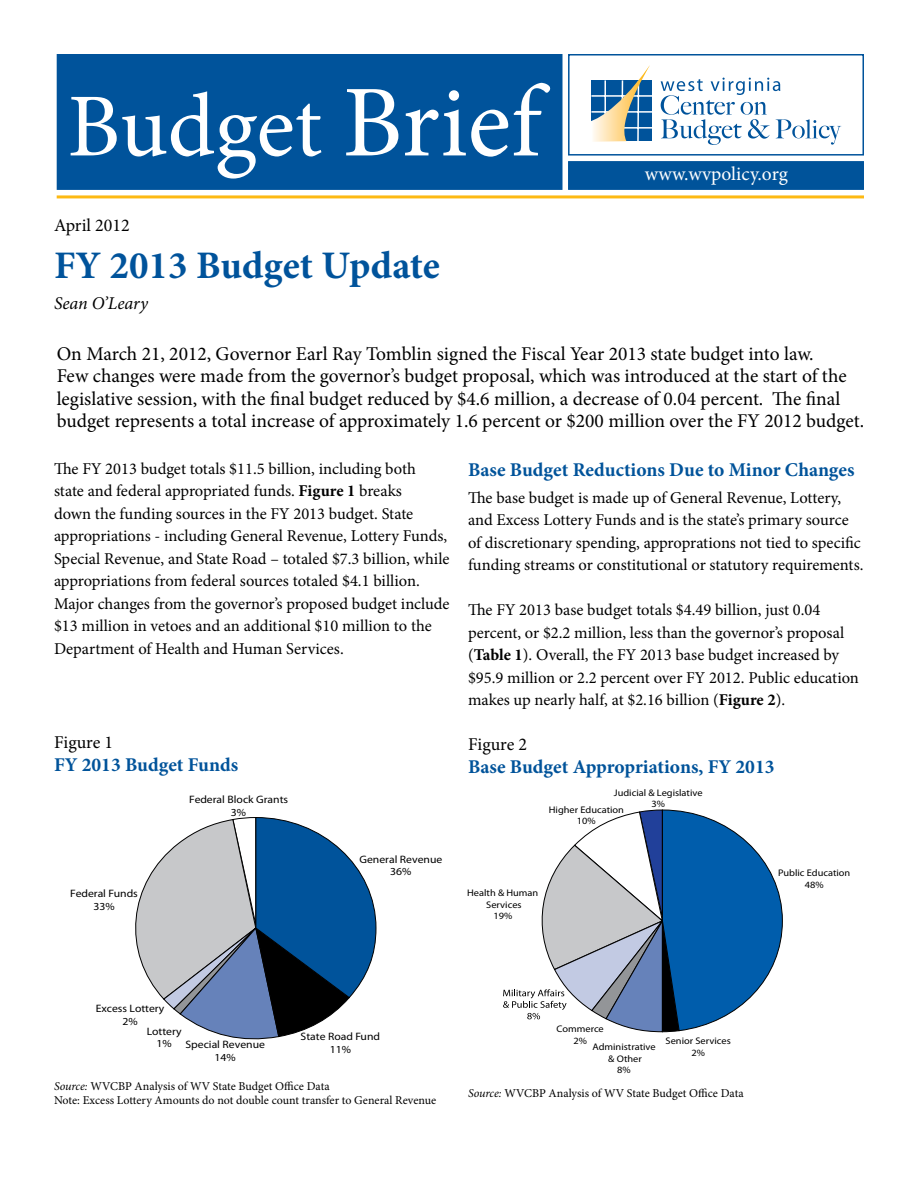
<style>
.page{position:relative;width:918px;height:1188px;background:#fff}
.page>*{position:absolute;margin:0;border:0;box-sizing:border-box;transform-origin:0 0}
.t1{font:90px "Minion Pro";color:#fff}
.t2{font:700 39px "Minion Pro";color:#00539b}
.t3{font:19.5px/22.5px "Minion Pro";color:#000}
.t4{font:700 19.5px "Minion Pro";color:#00539a}
.t5{font:19.5px "Minion Pro";color:#fff}
.t6{font:18px "Minion Pro";color:#000}
.t7{font:italic 18px "Minion Pro";letter-spacing:-.005em;color:#000}
.t8{font:16.5px/22.5px "Minion Pro";color:#000}
.t9{font:12px/13.5px "Minion Pro";color:#000}
.t10{font:10.8px/12.9px "Myriad Pro";color:#000;text-align:center;scale:1.09 1}
.t11{font:9.6px/11.6px "Myriad Pro";color:#000;text-align:center;scale:1.08 1}
.s1{font-size:102px}
.s2{font-weight:700}
.s3{font-style:italic}
</style>
<div class="page">
<div style="left:568px;top:54px;width:296px;height:102px;background:#fff;border:2px solid #00539b"></div>
<div style="left:57px;top:54px;width:505px;height:136px;background:#00539b;border:2px solid #00539b"></div>
<div style="left:568px;top:161px;width:296px;height:29px;background:#00539a;border:2px solid #00539b"></div>
<hr style="left:57px;top:195px;width:807px;height:3px;background:#fdb913">
<svg style="left:591px;top:65px;width:61px;height:77px"></svg>
<svg style="left:661px;top:78px;width:180px;height:67px"></svg>
<svg style="left:135px;top:817px;width:242px;height:223px"></svg>
<svg style="left:503px;top:809px;width:280px;height:224px"></svg>
<h1 class="t1" style="left:67px;top:66px;width:475px">Budget <span class="s1">Brief</span></h1>
<p class="t5" style="left:645px;top:160px;width:144px">www.wvpolicy.org</p>
<p class="t6" style="left:54px;top:213px;width:77px">April 2012</p>
<h2 class="t2" style="left:54px;top:238px;width:387px">FY 2013 Budget Update</h2>
<p class="t7" style="left:54px;top:291px;width:95px">Sean O’Leary</p>
<p class="t3" style="left:57px;top:342px;width:809px">On March 21, 2012, Governor Earl Ray Tomblin signed the Fiscal Year 2013 state budget into law.<br>Few changes were made from the governor’s budget proposal, which was introduced at the start of the legislative session, with the final budget reduced by $4.6 million, a decrease of 0.04 percent. The final budget represents a total increase of approximately 1.6 percent or $200 million over the FY 2012 budget.</p>
<p class="t8" style="left:54px;top:457px;width:397px">The FY 2013 budget totals $11.5 billion, including both state and federal appropriated funds. <span class="s2">Figure 1</span> breaks<br>down the funding sources in the FY 2013 budget. State appropriations - including General Revenue, Lottery Funds, Special Revenue, and State Road – totaled $7.3 billion, while appropriations from federal sources totaled $4.1 billion.<br>Major changes from the governor’s proposed budget include $13 million in vetoes and an additional $10 million to the Department of Health and Human Services.</p>
<p class="t4" style="left:468px;top:456px;width:388px">Base Budget Reductions Due to Minor Changes</p>
<p class="t8" style="left:468px;top:486px;width:397px">The base budget is made up of General Revenue, Lottery, and Excess Lottery Funds and is the state’s primary source of discretionary spending, approprations not tied to specific funding streams or constitutional or statutory requirements.</p>
<p class="t8" style="left:468px;top:599px;width:393px">The FY 2013 base budget totals $4.49 billion, just 0.04 percent, or $2.2 million, less than the governor’s proposal (<span class="s2">Table 1</span>). Overall, the FY 2013 base budget increased by $95.9 million or 2.2 percent over FY 2012. Public education makes up nearly half, at $2.16 billion (<span class="s2">Figure 2</span>).</p>
<p class="t6" style="left:468px;top:732px;width:61px">Figure 2</p>
<p class="t4" style="left:468px;top:753px;width:308px">Base Budget Appropriations, FY 2013</p>
<p class="t6" style="left:54px;top:730px;width:61px">Figure 1</p>
<p class="t4" style="left:54px;top:751px;width:186px">FY 2013 Budget Funds</p>
<p class="t10" style="left:70px;top:887px;width:64px">Federal Funds<br>33%</p>
<p class="t10" style="left:189px;top:792px;width:92px">Federal Block Grants<br>3%</p>
<p class="t10" style="left:359px;top:852px;width:77px">General Revenue<br>36%</p>
<p class="t11" style="left:614px;top:786px;width:84px">Judicial &amp; Legislative<br>3%</p>
<p class="t11" style="left:549px;top:804px;width:71px">Higher Education<br>10%</p>
<p class="t11" style="left:467px;top:887px;width:67px">Health &amp; Human<br>Services<br>19%</p>
<p class="t10" style="left:96px;top:1002px;width:65px">Excess Lottery<br>2%</p>
<p class="t10" style="left:147px;top:1024px;width:34px">Lottery<br>1%</p>
<p class="t10" style="left:185px;top:1038px;width:74px">Special Revenue<br>14%</p>
<p class="t10" style="left:301px;top:1030px;width:75px">State Road Fund<br>11%</p>
<p class="t9" style="left:54px;top:1080px;width:384px"><span class="s3">Source:</span> WVCBP Analysis of WV State Budget Office Data<br>Note: Excess Lottery Amounts do not double count transfer to General Revenue</p>
<p class="t11" style="left:557px;top:1023px;width:45px">Commerce<br>2%</p>
<p class="t11" style="left:592px;top:1041px;width:60px">Administrative &amp; Other<br>8%</p>
<p class="t11" style="left:666px;top:1035px;width:62px">Senior Services<br>2%</p>
<p class="t9" style="left:468px;top:1086px;width:277px"><span class="s3">Source:</span> WVCBP Analysis of WV State Budget Office Data</p>
<p class="t11" style="left:778px;top:867px;width:68px">Public Education<br>48%</p>
</div>
